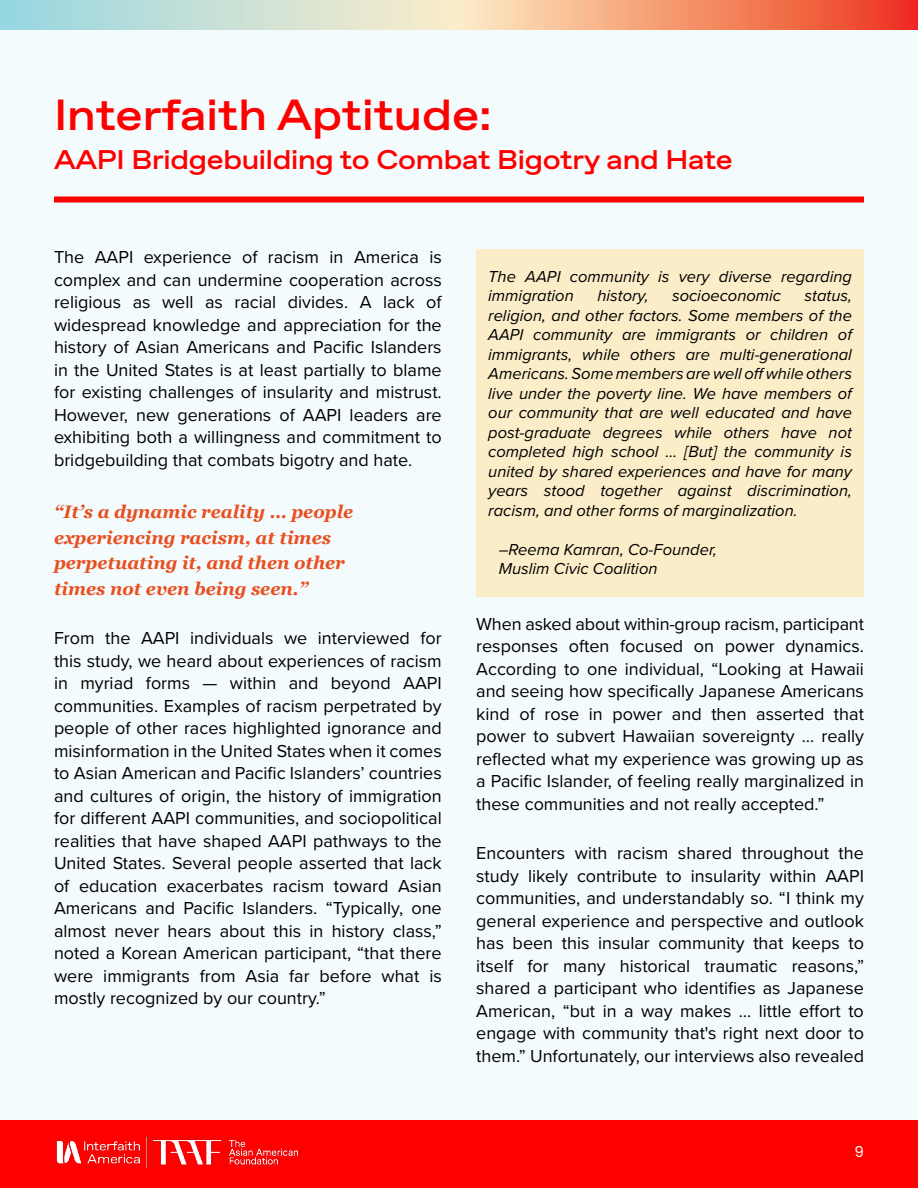
<style>
.page{position:relative;width:918px;height:1188px;background:#f4fbfc}
.page>*{position:absolute;margin:0;border:0;box-sizing:border-box;transform-origin:0 0}
.t1{font:500 43.5px "ABC Favorit Extended";color:#f00}
.t2{font:500 27px "ABC Favorit Extended";letter-spacing:-.01em;color:#f00}
.t3{font:18px/22.5px "Proxima Nova";color:#000;text-align:justify}
.t4{font:italic 700 18px/25.5px "Georgia";color:#e84f21}
.t5{font:italic 16.5px/19.5px "Proxima Nova";color:#000}
.t6{font:15px "Poppins";color:#fff}
</style>
<div class="page">
<svg style="left:0;top:0;width:918px;height:30px;background:#deb9a1"></svg>
<div style="left:0;top:1120px;width:918px;height:68px;background:#f00"></div>
<div style="left:476px;top:249px;width:388px;height:348px;background:#fcedc9"></div>
<div style="left:54px;top:196px;width:810px;height:6px;background:#f00"></div>
<img style="left:56px;top:1136px;width:243px;height:32px">
<h1 class="t1" style="left:54px;top:89px;width:439px">Interfaith Aptitude:</h1>
<h2 class="t2" style="left:54px;top:143px;width:680px">AAPI Bridgebuilding to Combat Bigotry and Hate</h2>
<p class="t3" style="left:54px;top:245px;width:389px">The AAPI experience of racism in America is complex and can undermine cooperation across religious as well as racial divides. A lack of widespread knowledge and appreciation for the history of Asian Americans and Pacific Islanders in the United States is at least partially to blame for existing challenges of insularity and mistrust.<br>However, new generations of AAPI leaders are exhibiting both a willingness and commitment to bridgebuilding that combats bigotry and hate.</p>
<p class="t4" style="left:54px;top:498px;width:301px">“It’s a dynamic reality … people experiencing racism, at times perpetuating it, and then other times not even being seen.”</p>
<p class="t3" style="left:54px;top:626px;width:389px">From the AAPI individuals we interviewed for this study, we heard about experiences of racism in myriad forms — within and beyond AAPI communities. Examples of racism perpetrated by people of other races highlighted ignorance and misinformation in the United States when it comes to Asian American and Pacific Islanders’ countries and cultures of origin, the history of immigration for different AAPI communities, and sociopolitical realities that have shaped AAPI pathways to the United States. Several people asserted that lack of education exacerbates racism toward Asian Americans and Pacific Islanders. “Typically, one almost never hears about this in history class,” noted a Korean American participant, “that there were immigrants from Asia far before what is mostly recognized by our country.”</p>
<p class="t5" style="left:488px;top:266px;width:365px">The AAPI community is very diverse regarding immigration</p>
<p class="t5" style="left:597px;top:285px;width:53px">history,</p>
<p class="t5" style="left:672px;top:285px;width:111px">socioeconomic</p>
<p class="t5" style="left:488px;top:285px;width:365px;text-align:justify;text-indent:316px">status, religion, and other factors. Some members of the AAPI community are immigrants or children of immigrants, while others are multi-generational Americans. Some members are well off while others live under the poverty line. We have members of our community that are well educated and have post-graduate degrees while others have not completed high school … [But] the community is united by shared experiences and have for many years stood together against discrimination, racism, and other forms of marginalization.</p>
<p class="t5" style="left:499px;top:539px;width:220px">–Reema Kamran, Co-Founder,<br>Muslim Civic Coalition</p>
<p class="t3" style="left:476px;top:611px;width:389px">When asked about within-group racism, participant responses often focused on power dynamics.<br>According to one individual, “Looking at Hawaii and seeing how specifically Japanese Americans kind of rose in power and then asserted that power to subvert Hawaiian sovereignty … really reflected what my experience was growing up as a Pacific Islander, of feeling really marginalized in these communities and not really accepted.”</p>
<p class="t3" style="left:476px;top:841px;width:389px">Encounters with racism shared throughout the study likely contribute to insularity within AAPI communities, and understandably so. “I think my general experience and perspective and outlook has been this insular community that keeps to itself for many historical traumatic reasons,” shared a participant who identifies as Japanese American, “but in a way makes … little effort to engage with community that's right next door to them.” Unfortunately, our interviews also revealed</p>
<p class="t6" style="left:855px;top:1143px;width:11px">9</p>
</div>
